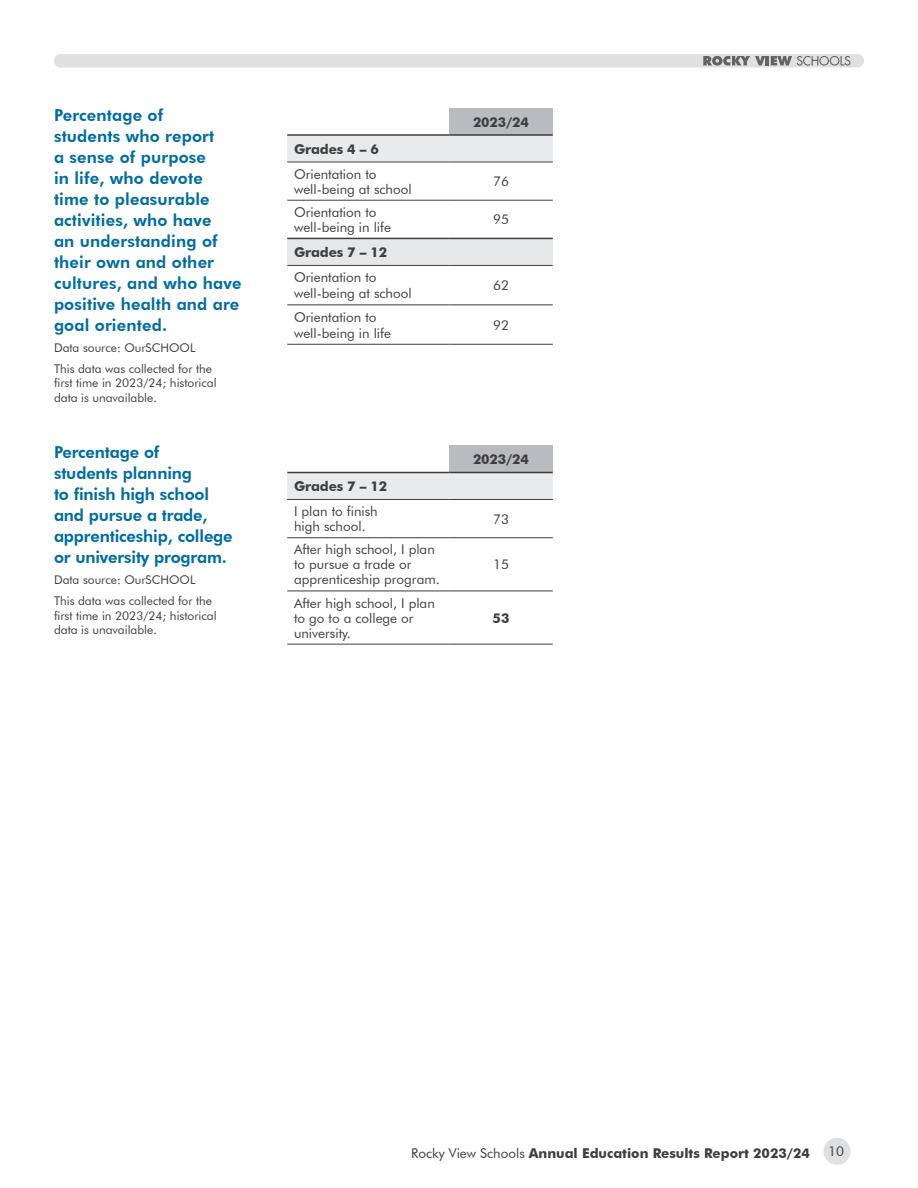
<style>
.page{position:relative;width:918px;height:1188px;background:#fff}
.page>*{position:absolute;margin:0;border:0;box-sizing:border-box;transform-origin:0 0}
.t1{font:800 16.5px/21px "Futura BT";letter-spacing:.01em;color:#006ca4}
.t2{font:800 16.5px/21px "Futura BT";letter-spacing:-.01em;color:#006ca4}
.t3{font:13.5px/15px "Futura BT";color:#3e3e3f}
.t4{font:700 13.5px "Futura BT";letter-spacing:-.005em;color:#3e3e3f}
.t5{font:12px/21.1px "Futura BT";color:#3e3e3f}
.s1{font-weight:400}
</style>
<div class="page">
<div style="left:449px;top:108px;width:104px;height:27px;background:#babbbe"></div>
<div style="left:287px;top:135px;width:266px;height:27px;background:#e9eaeb"></div>
<div style="left:287px;top:238px;width:266px;height:27px;background:#e6e7e9"></div>
<hr style="left:287px;top:134px;width:162px;height:2px;background:#3e3e3f">
<hr style="left:449px;top:134px;width:104px;height:2px;background:#3e3e3f">
<hr style="left:287px;top:238px;width:162px;height:1px;background:#3e3e3f">
<hr style="left:449px;top:238px;width:104px;height:1px;background:#3e3e3f">
<hr style="left:449px;top:200px;width:104px;height:1px;background:#3e3e3f">
<hr style="left:449px;top:265px;width:104px;height:1px;background:#3e3e3f">
<hr style="left:449px;top:304px;width:104px;height:1px;background:#3e3e3f">
<hr style="left:449px;top:344px;width:104px;height:1px;background:#3e3e3f">
<hr style="left:287px;top:162px;width:162px;height:1px;background:#3e3e3f">
<hr style="left:287px;top:200px;width:162px;height:1px;background:#3e3e3f">
<hr style="left:287px;top:265px;width:162px;height:1px;background:#3e3e3f">
<hr style="left:287px;top:304px;width:162px;height:1px;background:#3e3e3f">
<hr style="left:287px;top:344px;width:162px;height:1px;background:#3e3e3f">
<hr style="left:449px;top:162px;width:104px;height:1px;background:#3e3e3f">
<div style="left:449px;top:446px;width:104px;height:26px;background:#babbbe"></div>
<div style="left:287px;top:472px;width:266px;height:28px;background:#e9eaeb"></div>
<hr style="left:287px;top:472px;width:162px;height:1px;background:#3e3e3f">
<hr style="left:449px;top:472px;width:104px;height:1px;background:#3e3e3f">
<hr style="left:449px;top:537px;width:104px;height:1px;background:#3e3e3f">
<hr style="left:449px;top:591px;width:104px;height:1px;background:#3e3e3f">
<hr style="left:449px;top:644px;width:104px;height:1px;background:#3e3e3f">
<hr style="left:287px;top:499px;width:162px;height:1px;background:#3e3e3f">
<hr style="left:287px;top:537px;width:162px;height:1px;background:#3e3e3f">
<hr style="left:287px;top:591px;width:162px;height:1px;background:#3e3e3f">
<hr style="left:287px;top:644px;width:162px;height:1px;background:#3e3e3f">
<hr style="left:449px;top:499px;width:104px;height:1px;background:#3e3e3f">
<div style="left:54px;top:54px;width:810px;height:14px;background:#dfe0e2;border-radius:7px"></div>
<svg style="left:703px;top:56px;width:147px;height:10px"></svg>
<div style="left:824px;top:1138px;width:26px;height:27px;background:#dfe0e2;border-radius:50%"></div>
<p class="t1" style="left:54px;top:104px;width:189px">Percentage of<br>students who report<br>a sense of purpose<br>in life, who devote time to pleasurable activities, who have<br>an understanding of their own and other cultures, and who have positive health and are goal oriented.</p>
<p class="t5" style="left:54px;top:337px;width:160px">Data source: OurSCHOOL<br>This data was collected for the</p>
<p class="t5" style="left:54px;top:376px;width:164px;line-height:14.4px">first time in 2023/24; historical data is unavailable.</p>
<p class="t2" style="left:54px;top:442px;width:180px">Percentage of<br>students planning<br>to finish high school and pursue a trade, apprenticeship, college or university program.</p>
<p class="t5" style="left:54px;top:569px;width:160px">Data source: OurSCHOOL<br>This data was collected for the</p>
<p class="t5" style="left:54px;top:608px;width:164px;line-height:14.4px">first time in 2023/24; historical data is unavailable.</p>
<p class="t4" style="left:473px;top:114px;width:57px">2023/24</p>
<p class="t4" style="left:294px;top:141px;width:86px">Grades 4 – 6</p>
<p class="t3" style="left:294px;top:166px;width:119px">Orientation to well-being at school</p>
<p class="t3" style="left:493px;top:174px;width:17px">76</p>
<p class="t3" style="left:294px;top:205px;width:99px">Orientation to well-being in life</p>
<p class="t3" style="left:493px;top:212px;width:17px">95</p>
<p class="t4" style="left:294px;top:244px;width:95px">Grades 7 – 12</p>
<p class="t3" style="left:294px;top:269px;width:119px;line-height:16.2px">Orientation to well-being at school</p>
<p class="t3" style="left:493px;top:278px;width:17px">62</p>
<p class="t3" style="left:294px;top:309px;width:99px;line-height:16.2px">Orientation to well-being in life</p>
<p class="t3" style="left:493px;top:317px;width:17px">92</p>
<p class="t4" style="left:473px;top:451px;width:57px">2023/24</p>
<p class="t4" style="left:294px;top:478px;width:95px">Grades 7 – 12</p>
<p class="t3" style="left:294px;top:504px;width:85px">I plan to finish high school.</p>
<p class="t3" style="left:493px;top:511px;width:17px">73</p>
<p class="t3" style="left:294px;top:542px;width:147px">After high school, I plan to pursue a trade or apprenticeship program.</p>
<p class="t3" style="left:493px;top:557px;width:17px">15</p>
<p class="t3" style="left:294px;top:595px;width:142px">After high school, I plan to go to a college or university.</p>
<p class="t4" style="left:493px;top:610px;width:18px">53</p>
<p class="t4" style="left:411px;top:1145px;width:400px"><span class="s1">Rocky View Schools</span> Annual Education Results Report 2023/24</p>
<p class="t3" style="left:828px;top:1144px;width:17px">10</p>
</div>
